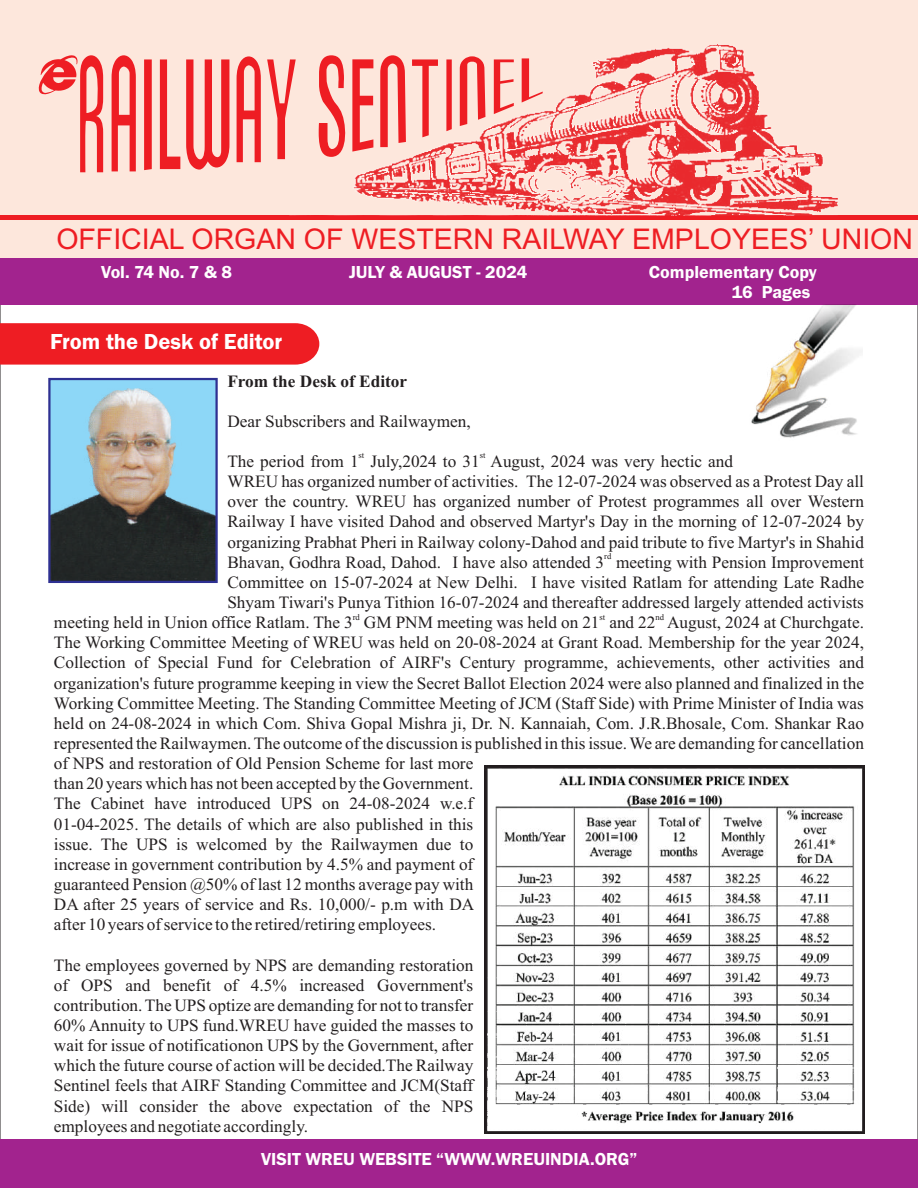
<style>
.page{position:relative;width:918px;height:1188px;background:#fff}
.page>*{position:absolute;margin:0;border:0;box-sizing:border-box;transform-origin:0 0}
.t1{font:28.5px "Arial";color:#ee1d23}
.t2{font:600 22.5px "Franklin Gothic";color:#fff}
.t3{font:600 18px/20.4px "Franklin Gothic";color:#fff}
.t4{font:17.25px/20.1px "Times New Roman";color:#231f20}
.t5{font:700 17.25px "Times New Roman";color:#231f20}
.t6{font:8.7px "Times New Roman";color:#231f20}
</style>
<div class="page">
<div style="left:0;top:0;width:918px;height:258px;background:#fde7dc"></div>
<div style="left:0;top:258px;width:918px;height:47px;background:#a2238e"></div>
<div style="left:0;top:215px;width:918px;height:5px;background:#ee1d23"></div>
<div style="left:0;top:1139px;width:918px;height:49px;background:#a2238e"></div>
<div style="left:0;top:323px;width:319px;height:42px;background:#ee1d23"></div>
<img style="left:289px;top:44px;width:549px;height:172px">
<svg style="left:112px;top:55px;width:24px;height:116px"></svg>
<svg style="left:144px;top:59px;width:8px;height:111px"></svg>
<svg style="left:160px;top:59px;width:20px;height:110px"></svg>
<svg style="left:186px;top:59px;width:43px;height:111px"></svg>
<svg style="left:267px;top:59px;width:29px;height:100px"></svg>
<svg style="left:319px;top:55px;width:54px;height:102px"></svg>
<svg style="left:380px;top:55px;width:26px;height:92px"></svg>
<svg style="left:412px;top:59px;width:26px;height:78px"></svg>
<svg style="left:446px;top:59px;width:6px;height:72px"></svg>
<svg style="left:494px;top:59px;width:20px;height:55px"></svg>
<svg style="left:522px;top:58px;width:21px;height:45px"></svg>
<svg style="left:237px;top:56px;width:24px;height:106px"></svg>
<svg style="left:460px;top:56px;width:25px;height:70px"></svg>
<img style="left:751px;top:304px;width:111px;height:134px">
<div style="left:49px;top:379px;width:168px;height:203px;background:#8dd7f7"></div>
<img style="left:51px;top:388px;width:164px;height:192px">
<div style="left:48px;top:378px;width:170px;height:205px;border:2px solid #2e3092"></div>
<svg style="left:39px;top:55px;width:64px;height:117px"></svg>
<img style="left:484px;top:765px;width:381px;height:369px">
<h1 class="t1" style="left:56px;top:228px;width:858px">OFFICIAL ORGAN OF WESTERN RAILWAY EMPLOYEES’ UNION</h1>
<p class="t3" style="left:101px;top:263px;width:132px">Vol. 74 No. 7 &amp; 8</p>
<p class="t3" style="left:349px;top:263px;width:180px">JULY &amp; AUGUST - 2024</p>
<p class="t3" style="left:732px;top:263px;width:87px;text-indent:-83px">Complementary Copy<br>16 Pages</p>
<h2 class="t2" style="left:50px;top:333px;width:234px">From the Desk of Editor</h2>
<p class="t5" style="left:227px;top:375px;width:181px">From the Desk of Editor</p>
<p class="t4" style="left:227px;top:413px;width:245px">Dear Subscribers and Railwaymen,</p>
<p class="t6" style="left:359px;top:452px;width:7px">st</p>
<p class="t6" style="left:480px;top:452px;width:7px">st</p>
<p class="t4" style="left:227px;top:453px;width:638px">The period from 1 July,2024 to 31 August, 2024 was very hectic and<br>WREU has organized number of activities. The 12-07-2024 was observed as a Protest Day all over the country. WREU has organized number of Protest programmes all over Western Railway I have visited Dahod and observed Martyr's Day in the morning of 12-07-2024 by organizing Prabhat Pheri in Railway colony-Dahod and paid tribute to five Martyr's in Shahid</p>
<p class="t6" style="left:604px;top:553px;width:9px">rd</p>
<p class="t4" style="left:227px;top:554px;width:638px;text-align:justify">Bhavan, Godhra Road, Dahod. I have also attended 3 meeting with Pension Improvement Committee on 15-07-2024 at New Delhi. I have visited Ratlam for attending Late Radhe Shyam Tiwari's Punya Tithion 16-07-2024 and thereafter addressed largely attended activists</p>
<p class="t6" style="left:353px;top:613px;width:9px">rd</p>
<p class="t6" style="left:600px;top:613px;width:7px">st</p>
<p class="t6" style="left:655px;top:613px;width:10px">nd</p>
<p class="t4" style="left:54px;top:614px;width:812px">meeting held in Union office Ratlam. The 3 GM PNM meeting was held on 21 and 22 August, 2024 at Churchgate.<br>The Working Committee Meeting of WREU was held on 20-08-2024 at Grant Road. Membership for the year 2024, Collection of Special Fund for Celebration of AIRF's Century programme, achievements, other activities and organization's future programme keeping in view the Secret Ballot Election 2024 were also planned and finalized in the Working Committee Meeting. The Standing Committee Meeting of JCM (Staff Side) with Prime Minister of India was held on 24-08-2024 in which Com. Shiva Gopal Mishra ji, Dr. N. Kannaiah, Com. J.R.Bhosale, Com. Shankar Rao represented the Railwaymen. The outcome of the discussion is published in this issue. We are demanding for cancellation of NPS and restoration of Old Pension Scheme for last more<br>than 20 years which has not been accepted by the Government.<br>The Cabinet have introduced UPS on 24-08-2024 w.e.f<br>01-04-2025. The details of which are also published in this<br>issue. The UPS is welcomed by the Railwaymen due to<br>increase in government contribution by 4.5% and payment of<br>guaranteed Pension @50% of last 12 months average pay with<br>DA after 25 years of service and Rs. 10,000/- p.m with DA<br>after 10 years of service to the retired/retiring employees.</p>
<p class="t4" style="left:54px;top:956px;width:421px;text-align:justify">The employees governed by NPS are demanding restoration of OPS and benefit of 4.5% increased Government's contribution. The UPS optize are demanding for not to transfer 60% Annuity to UPS fund.WREU have guided the masses to wait for issue of notificationon UPS by the Government, after which the future course of action will be decided.The Railway Sentinel feels that AIRF Standing Committee and JCM(Staff Side) will consider the above expectation of the NPS employees and negotiate accordingly.</p>
<p class="t3" style="left:261px;top:1151px;width:378px">VISIT WREU WEBSITE “WWW.WREUINDIA.ORG”</p>
</div>
